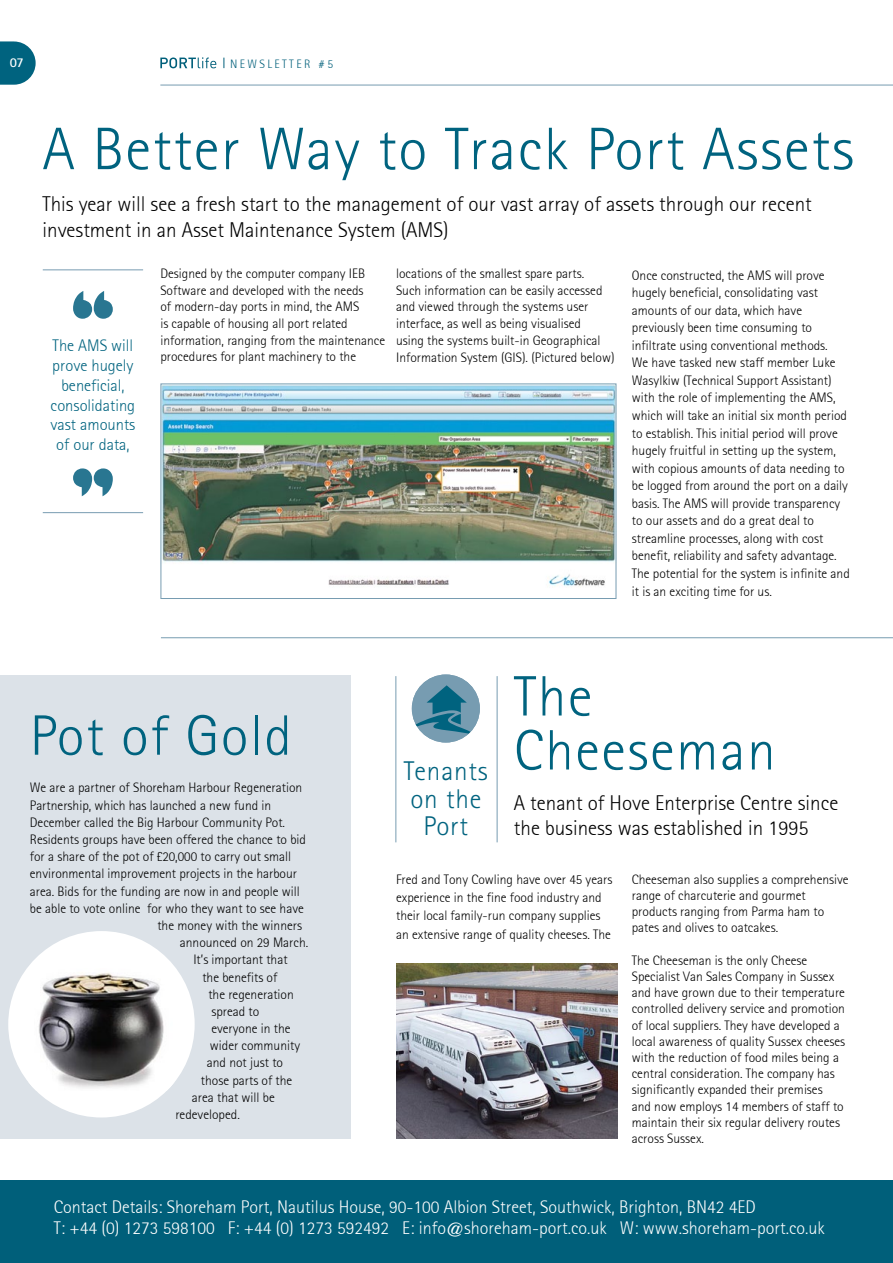
<style>
.page{position:relative;width:893px;height:1263px;background:#fff}
.page>*{position:absolute;margin:0;border:0;box-sizing:border-box;transform-origin:0 0}
.t1{font:300 60px "Rotis Sans Serif Std";letter-spacing:.03em;color:#00637f}
.t2{font:300 57px/54px "Rotis Sans Serif Std";letter-spacing:.03em;color:#00637f}
.t3{font:300 27.15px/27.2px "Rotis Sans Serif Std";letter-spacing:.03em;color:#00637f;text-align:center}
.t4{font:300 21px/25.2px "Rotis Sans Serif";color:#000}
.t5{font:300 18px/21.6px "Rotis Sans Serif";color:#fff}
.t6{font:300 16.5px/19.8px "Rotis Sans Serif";color:#00637f;text-align:center}
.t7{font:300 13.5px/17.5px "Rotis Sans Serif";color:#000}
.t8{font:700 13.5px "Rotis Sans Serif Std";color:#fff}
.t9{font:300 12px "Rotis Sans Serif";letter-spacing:.2em;color:#005f7a}
</style>
<div class="page">
<svg style="left:160px;top:57px;width:56px;height:11px"></svg>
<svg style="left:0;top:41px;width:36px;height:44px;background:#277b92"></svg>
<hr style="left:160px;top:85px;width:733px;height:1px;background:#779cb1">
<div style="left:0;top:675px;width:351px;height:464px;background:#dce2e8"></div>
<div style="left:8px;top:931px;width:187px;height:186px;background:#fff;border-radius:50%"></div>
<img style="left:29px;top:973px;width:145px;height:118px">
<div style="left:0;top:1180px;width:893px;height:83px;background:#005f7a"></div>
<div style="left:412px;top:674px;width:68px;height:68px;background:#779cb1;border-radius:50%"></div>
<svg style="left:412px;top:685px;width:67px;height:51px"></svg>
<img style="left:396px;top:964px;width:221px;height:175px">
<hr style="left:395px;top:676px;width:1px;height:166px;background:#779cb1">
<hr style="left:497px;top:676px;width:1px;height:166px;background:#779cb1">
<hr style="left:161px;top:637px;width:732px;height:1px;background:#779cb1">
<svg style="left:73px;top:291px;width:40px;height:28px"></svg>
<svg style="left:73px;top:468px;width:40px;height:28px"></svg>
<hr style="left:43px;top:512px;width:100px;height:1px;background:#779cb1">
<hr style="left:43px;top:269px;width:100px;height:1px;background:#779cb1">
<img style="left:163px;top:385px;width:451px;height:202px">
<div style="left:161px;top:383px;width:455px;height:216px;border:1px solid #779cb1"></div>
<p class="t8" style="left:10px;top:54px;width:15px">07</p>
<p class="t9" style="left:230px;top:57px;width:105px">NEWSLETTER #5</p>
<h1 class="t1" style="left:43px;top:114px;width:813px">A Better Way to Track Port Assets</h1>
<h3 class="t4" style="left:43px;top:192px;width:771px">This year will see a fresh start to the management of our vast array of assets through our recent investment in an Asset Maintenance System (AMS)</h3>
<p class="t6" style="left:50px;top:336px;width:86px">The AMS will prove hugely beneficial, consolidating vast amounts of our data,</p>
<p class="t7" style="left:160px;top:265px;width:226px;line-height:16.6px">Designed by the computer company IEB Software and developed with the needs<br>of modern-day ports in mind, the AMS<br>is capable of housing all port related information, ranging from the maintenance procedures for plant machinery to the</p>
<p class="t7" style="left:396px;top:265px;width:220px;line-height:16.6px">locations of the smallest spare parts.<br>Such information can be easily accessed and viewed through the systems user interface, as well as being visualised<br>using the systems built-in Geographical Information System (GIS). (Pictured below)</p>
<p class="t7" style="left:632px;top:266px;width:219px">Once constructed, the AMS will prove hugely beneficial, consolidating vast amounts of our data, which have previously been time consuming to infiltrate using conventional methods.<br>We have tasked new staff member Luke Wasylkiw (Technical Support Assistant) with the role of implementing the AMS, which will take an initial six month period to establish. This initial period will prove hugely fruitful in setting up the system, with copious amounts of data needing to be logged from around the port on a daily basis. The AMS will provide transparency to our assets and do a great deal to streamline processes, along with cost benefit, reliability and safety advantage.<br>The potential for the system is infinite and it is an exciting time for us.</p>
<h2 class="t2" style="left:30px;top:709px;width:263px">Pot of Gold</h2>
<p class="t7" style="left:30px;top:779px;width:274px">We are a partner of Shoreham Harbour Regeneration</p>
<p class="t7" style="left:30px;top:796px;width:243px">Partnership, which has launched a new fund in</p>
<p class="t7" style="left:30px;top:813px;width:257px">December called the Big Harbour Community Pot.</p>
<p class="t7" style="left:30px;top:831px;width:278px">Residents groups have been offered the chance to bid</p>
<p class="t7" style="left:30px;top:848px;width:263px">for a share of the pot of £20,000 to carry out small</p>
<p class="t7" style="left:30px;top:865px;width:269px">environmental improvement projects in the harbour</p>
<p class="t7" style="left:30px;top:882px;width:271px">area. Bids for the funding are now in and people will</p>
<p class="t7" style="left:30px;top:899px;width:276px">be able to vote online for who they want to see have</p>
<p class="t7" style="left:157px;top:917px;width:146px">the money with the winners</p>
<p class="t7" style="left:180px;top:934px;width:130px">announced on 29 March.</p>
<p class="t7" style="left:193px;top:951px;width:96px">It’s important that</p>
<p class="t7" style="left:202px;top:968px;width:77px">the benefits of</p>
<p class="t7" style="left:208px;top:985px;width:87px">the regeneration</p>
<p class="t7" style="left:211px;top:1002px;width:49px">spread to</p>
<p class="t7" style="left:211px;top:1020px;width:81px">everyone in the</p>
<p class="t7" style="left:210px;top:1037px;width:92px">wider community</p>
<p class="t7" style="left:207px;top:1054px;width:78px">and not just to</p>
<p class="t7" style="left:201px;top:1071px;width:93px">those parts of the</p>
<p class="t7" style="left:192px;top:1088px;width:84px">area that will be</p>
<p class="t7" style="left:175px;top:1106px;width:66px">redeveloped.</p>
<h2 class="t2" style="left:404px;top:670px;width:373px;text-indent:110px">The<br><sub>Tenants</sub> Cheeseman</h2>
<h3 class="t3" style="left:410px;top:785px;width:72px">on the<br>Port</h3>
<h3 class="t4" style="left:514px;top:790px;width:326px">A tenant of Hove Enterprise Centre since the business was established in 1995</h3>
<p class="t7" style="left:396px;top:870px;width:218px;line-height:18.3px">Fred and Tony Cowling have over 45 years experience in the fine food industry and their local family-run company supplies an extensive range of quality cheeses. The</p>
<p class="t7" style="left:632px;top:871px;width:218px;line-height:16.2px">Cheeseman also supplies a comprehensive range of charcuterie and gourmet products ranging from Parma ham to pates and olives to oatcakes.</p>
<p class="t7" style="left:632px;top:952px;width:215px;line-height:16.2px">The Cheeseman is the only Cheese Specialist Van Sales Company in Sussex and have grown due to their temperature controlled delivery service and promotion of local suppliers. They have developed a local awareness of quality Sussex cheeses with the reduction of food miles being a central consideration. The company has significantly expanded their premises and now employs 14 members of staff to maintain their six regular delivery routes across Sussex.</p>
<h3 class="t5" style="left:54px;top:1196px;width:772px">Contact Details: Shoreham Port, Nautilus House, 90-100 Albion Street, Southwick, Brighton, BN42 4ED<br>T: +44 (0) 1273 598100 F: +44 (0) 1273 592492 E: info@shoreham-port.co.uk W: www.shoreham-port.co.uk</h3>
</div>
